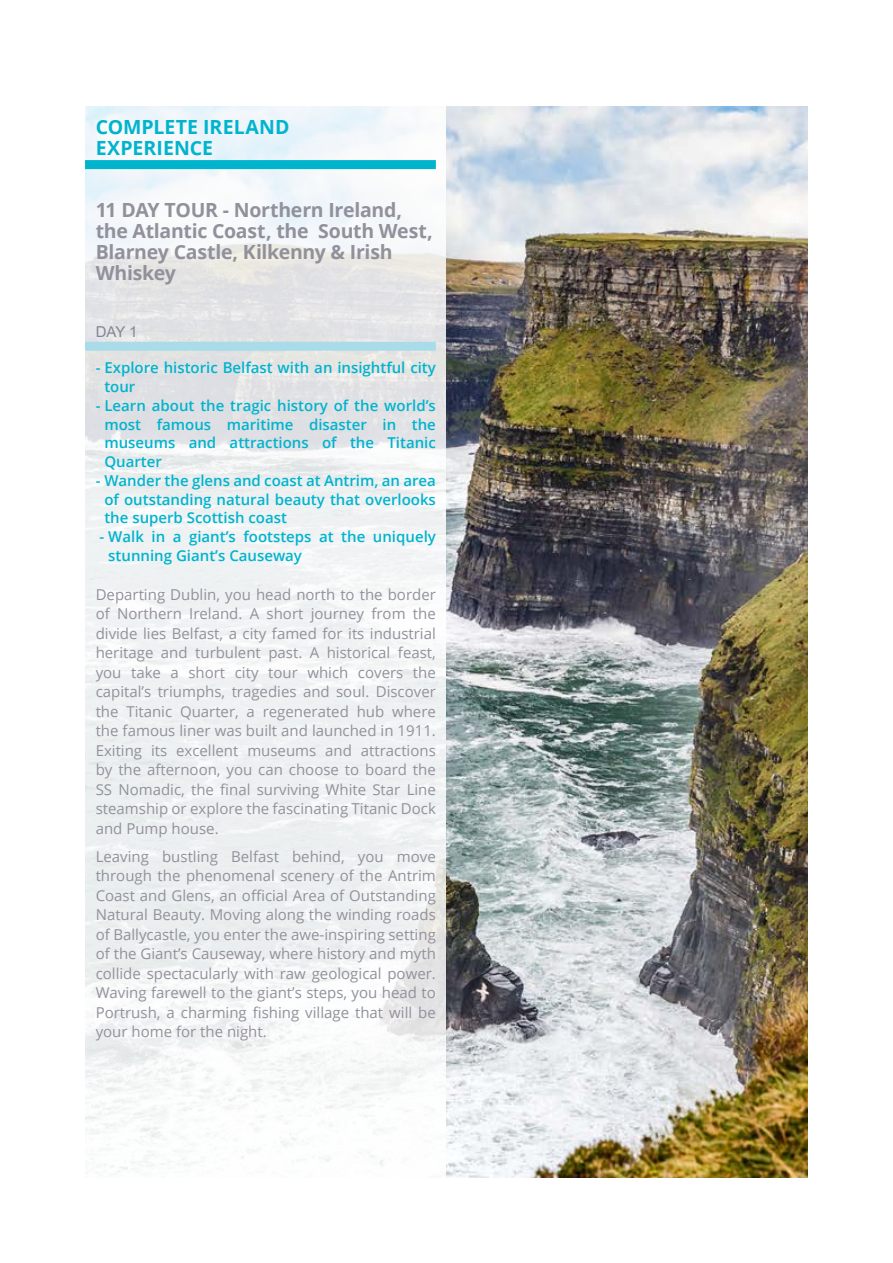
<style>
.page{position:relative;width:893px;height:1263px;background:#fff}
.page>*{position:absolute;margin:0;border:0;box-sizing:border-box;transform-origin:0 0}
.t1{font:700 19.5px/21px "Open Sans";letter-spacing:-.015em;color:#92919b}
.t2{font:700 19.5px/21px "Open Sans";color:#00b4ce}
.t3{font:15px/19.5px "Open Sans";color:#92919b;text-align:justify}
.t4{font:600 15px/18.8px "Open Sans";color:#00b4ce}
.t5{font:15px "Arial";color:#858593}
</style>
<div class="page">
<img style="left:85px;top:106px;width:723px;height:1072px">
<div style="left:85px;top:342px;width:351px;height:9px;background:#aadbe8"></div>
<div style="left:85px;top:160px;width:351px;height:9px;background:#00b4ce"></div>
<h1 class="t2" style="left:96px;top:116px;width:195px">COMPLETE IRELAND<br>EXPERIENCE</h1>
<h1 class="t1" style="left:96px;top:198px;width:339px">11 DAY TOUR - Northern Ireland, the Atlantic Coast, the South West,<br>Blarney Castle, Kilkenny &amp; Irish<br>Whiskey</h1>
<p class="t5" style="left:96px;top:321px;width:43px">DAY 1</p>
<p class="t4" style="left:104px;top:358px;width:333px;text-indent:-9px">- Explore historic Belfast with an insightful city tour</p>
<p class="t4" style="left:104px;top:396px;width:333px;text-align:justify;text-indent:-9px">- Learn about the tragic history of the world’s most famous maritime disaster in the museums and attractions of the Titanic Quarter</p>
<p class="t4" style="left:104px;top:471px;width:333px;text-align:justify;text-indent:-9px">- Wander the glens and coast at Antrim, an area of outstanding natural beauty that overlooks the superb Scottish coast</p>
<p class="t4" style="left:108px;top:527px;width:329px;text-indent:-9px">- Walk in a giant’s footsteps at the uniquely stunning Giant’s Causeway</p>
<p class="t3" style="left:96px;top:584px;width:342px">Departing Dublin, you head north to the border of Northern Ireland. A short journey from the divide lies Belfast, a city famed for its industrial heritage and turbulent past. A historical feast, you take a short city tour which covers the capital’s triumphs, tragedies and soul. Discover the Titanic Quarter, a regenerated hub where the famous liner was built and launched in 1911.<br>Exiting its excellent museums and attractions by the afternoon, you can choose to board the SS Nomadic, the final surviving White Star Line steamship or explore the fascinating Titanic Dock and Pump house.</p>
<p class="t3" style="left:96px;top:846px;width:342px">Leaving bustling Belfast behind, you move through the phenomenal scenery of the Antrim Coast and Glens, an official Area of Outstanding Natural Beauty. Moving along the winding roads of Ballycastle, you enter the awe-inspiring setting of the Giant’s Causeway, where history and myth collide spectacularly with raw geological power.<br>Waving farewell to the giant’s steps, you head to Portrush, a charming fishing village that will be your home for the night.</p>
</div>
